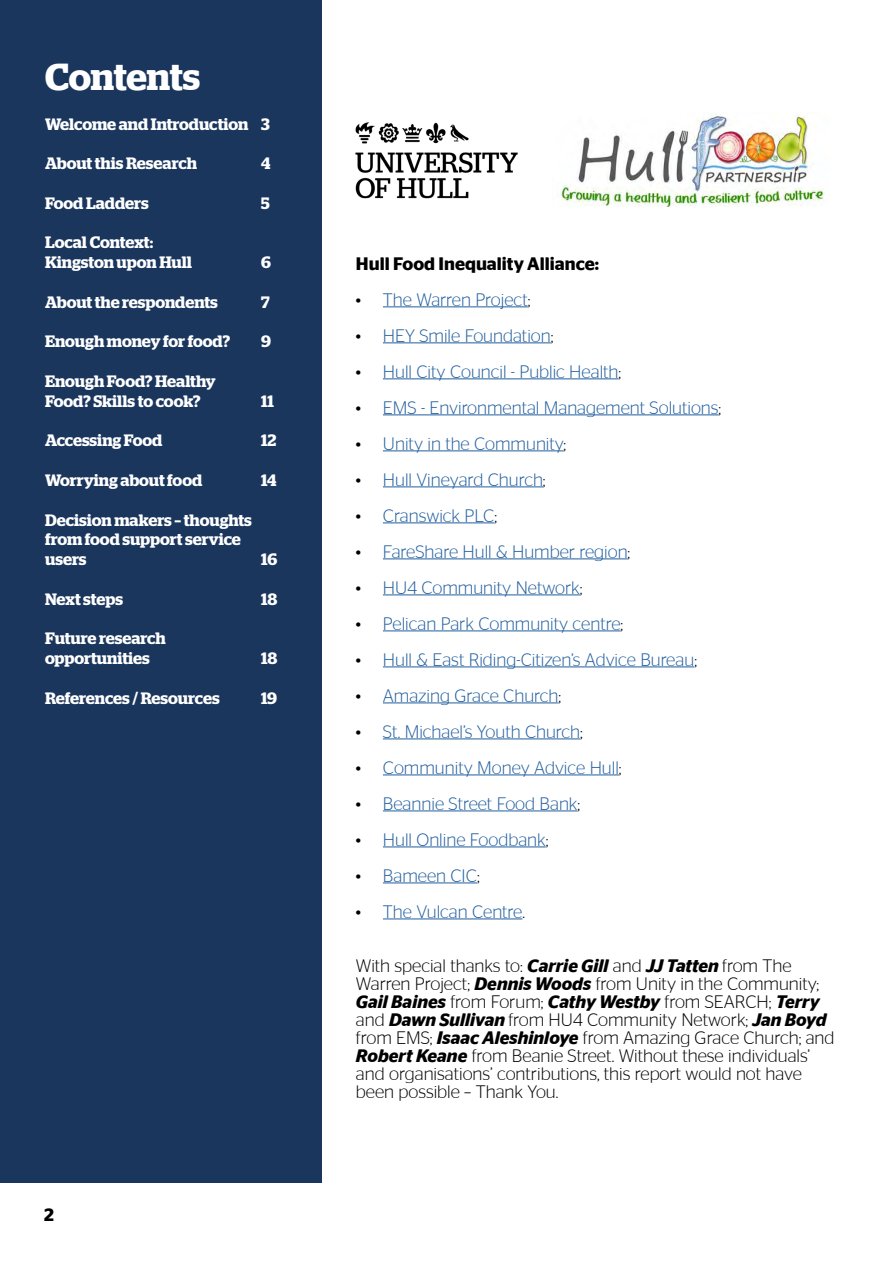
<style>
.page{position:relative;width:893px;height:1263px;background:#fff}
.page>*{position:absolute;margin:0;border:0;box-sizing:border-box;transform-origin:0 0}
.t1{font:600 37.5px "Stag PP";letter-spacing:-.005em;color:#fff}
.t2{font:300 18px "Stag Sans PP";color:#215e9e}
.t3{font:300 18px/18px "Stag Sans PP";color:#000}
.t4{font:600 18px "Stag Sans PP";color:#000}
.t5{font:600 16.5px/19.8px "Stag";color:#fff}
.s1{color:#000}
.s2{font-weight:600;font-style:italic}
</style>
<div class="page">
<hr style="left:383px;top:306px;width:145px;height:1px;background:#215e9e">
<hr style="left:383px;top:342px;width:168px;height:1px;background:#215e9e">
<hr style="left:383px;top:378px;width:235px;height:1px;background:#215e9e">
<hr style="left:383px;top:414px;width:336px;height:1px;background:#215e9e">
<hr style="left:383px;top:450px;width:181px;height:1px;background:#215e9e">
<hr style="left:383px;top:486px;width:160px;height:1px;background:#215e9e">
<hr style="left:383px;top:522px;width:111px;height:1px;background:#215e9e">
<hr style="left:383px;top:558px;width:245px;height:1px;background:#215e9e">
<hr style="left:383px;top:594px;width:197px;height:1px;background:#215e9e">
<hr style="left:383px;top:630px;width:238px;height:1px;background:#215e9e">
<hr style="left:383px;top:666px;width:311px;height:1px;background:#215e9e">
<hr style="left:383px;top:702px;width:175px;height:1px;background:#215e9e">
<hr style="left:383px;top:738px;width:197px;height:1px;background:#215e9e">
<hr style="left:383px;top:774px;width:236px;height:1px;background:#215e9e">
<hr style="left:383px;top:810px;width:195px;height:1px;background:#215e9e">
<hr style="left:383px;top:846px;width:163px;height:1px;background:#215e9e">
<hr style="left:383px;top:882px;width:94px;height:1px;background:#215e9e">
<hr style="left:383px;top:918px;width:139px;height:1px;background:#215e9e">
<img style="left:560px;top:112px;width:264px;height:95px">
<img style="left:355px;top:122px;width:163px;height:77px">
<div style="left:0;top:0;width:321px;height:1182px;background:#1b365d"></div>
<h1 class="t1" style="left:45px;top:55px;width:156px">Contents</h1>
<p class="t5" style="left:45px;top:114px;width:226px">Welcome and Introduction 3</p>
<p class="t5" style="left:45px;top:153px;width:153px">About this Research</p>
<p class="t5" style="left:261px;top:153px;width:11px">4</p>
<p class="t5" style="left:45px;top:193px;width:105px">Food Ladders</p>
<p class="t5" style="left:261px;top:193px;width:10px">5</p>
<p class="t5" style="left:45px;top:233px;width:149px">Local Context:<br>Kingston upon Hull</p>
<p class="t5" style="left:261px;top:252px;width:11px">6</p>
<p class="t5" style="left:45px;top:292px;width:174px">About the respondents</p>
<p class="t5" style="left:261px;top:292px;width:10px">7</p>
<p class="t5" style="left:45px;top:332px;width:187px">Enough money for food?</p>
<p class="t5" style="left:261px;top:332px;width:11px">9</p>
<p class="t5" style="left:45px;top:371px;width:172px">Enough Food? Healthy<br>Food? Skills to cook?</p>
<p class="t5" style="left:261px;top:391px;width:15px">11</p>
<p class="t5" style="left:45px;top:431px;width:119px">Accessing Food</p>
<p class="t5" style="left:261px;top:431px;width:17px">12</p>
<p class="t5" style="left:45px;top:470px;width:159px">Worrying about food</p>
<p class="t5" style="left:261px;top:470px;width:17px">14</p>
<p class="t5" style="left:45px;top:510px;width:208px">Decision makers – thoughts from food support service users</p>
<p class="t5" style="left:261px;top:549px;width:18px">16</p>
<p class="t5" style="left:45px;top:589px;width:79px">Next steps</p>
<p class="t5" style="left:261px;top:589px;width:18px">18</p>
<p class="t5" style="left:45px;top:629px;width:122px">Future research opportunities</p>
<p class="t5" style="left:261px;top:648px;width:18px">18</p>
<p class="t5" style="left:45px;top:688px;width:176px">References / Resources</p>
<p class="t5" style="left:261px;top:688px;width:18px">19</p>
<p class="t4" style="left:44px;top:1205px;width:11px">2</p>
<p class="t4" style="left:356px;top:253px;width:245px">Hull Food Inequality Alliance:</p>
<p class="t2" style="left:356px;top:289px;width:176px"><span class="s1">•</span> The Warren Project<span class="s1">;</span></p>
<p class="t2" style="left:356px;top:325px;width:199px"><span class="s1">•</span> HEY Smile Foundation<span class="s1">;</span></p>
<p class="t2" style="left:356px;top:361px;width:267px"><span class="s1">•</span> Hull City Council - Public Health<span class="s1">;</span></p>
<p class="t2" style="left:356px;top:397px;width:367px"><span class="s1">•</span> EMS - Environmental Management Solutions<span class="s1">;</span></p>
<p class="t2" style="left:356px;top:433px;width:212px"><span class="s1">•</span> Unity in the Community<span class="s1">;</span></p>
<p class="t2" style="left:356px;top:469px;width:191px"><span class="s1">•</span> Hull Vineyard Church<span class="s1">;</span></p>
<p class="t2" style="left:356px;top:505px;width:143px"><span class="s1">•</span> Cranswick PLC<span class="s1">;</span></p>
<p class="t2" style="left:356px;top:541px;width:276px"><span class="s1">•</span> FareShare Hull &amp; Humber region<span class="s1">;</span></p>
<p class="t2" style="left:356px;top:577px;width:228px"><span class="s1">•</span> HU4 Community Network<span class="s1">;</span></p>
<p class="t2" style="left:356px;top:613px;width:269px"><span class="s1">•</span> Pelican Park Community centre<span class="s1">;</span></p>
<p class="t2" style="left:356px;top:649px;width:343px"><span class="s1">•</span> Hull &amp; East Riding-Citizen’s Advice Bureau<span class="s1">;</span></p>
<p class="t2" style="left:356px;top:685px;width:207px"><span class="s1">•</span> Amazing Grace Church<span class="s1">;</span></p>
<p class="t2" style="left:356px;top:721px;width:228px"><span class="s1">•</span> St. Michael’s Youth Church<span class="s1">;</span></p>
<p class="t2" style="left:356px;top:757px;width:267px"><span class="s1">•</span> Community Money Advice Hull<span class="s1">;</span></p>
<p class="t2" style="left:356px;top:793px;width:226px"><span class="s1">•</span> Beannie Street Food Bank<span class="s1">;</span></p>
<p class="t2" style="left:356px;top:829px;width:194px"><span class="s1">•</span> Hull Online Foodbank<span class="s1">;</span></p>
<p class="t2" style="left:356px;top:865px;width:125px"><span class="s1">•</span> Bameen CIC<span class="s1">;</span></p>
<p class="t2" style="left:356px;top:901px;width:171px"><span class="s1">•</span> The Vulcan Centre<span class="s1">.</span></p>
<p class="t3" style="left:356px;top:956px;width:480px">With special thanks to: <span class="s2">Carrie Gill</span> and <span class="s2">JJ Tatten</span> from The Warren Project; <span class="s2">Dennis Woods</span> from Unity in the Community; <span class="s2">Gail Baines</span> from Forum; <span class="s2">Cathy Westby</span> from SEARCH; <span class="s2">Terry </span>and <span class="s2">Dawn Sullivan</span> from HU4 Community Network; <span class="s2">Jan Boyd </span>from EMS; <span class="s2">Isaac Aleshinloye</span> from Amazing Grace Church; and <span class="s2">Robert Keane</span> from Beanie Street. Without these individuals’ and organisations’ contributions, this report would not have been possible – Thank You.</p>
</div>
